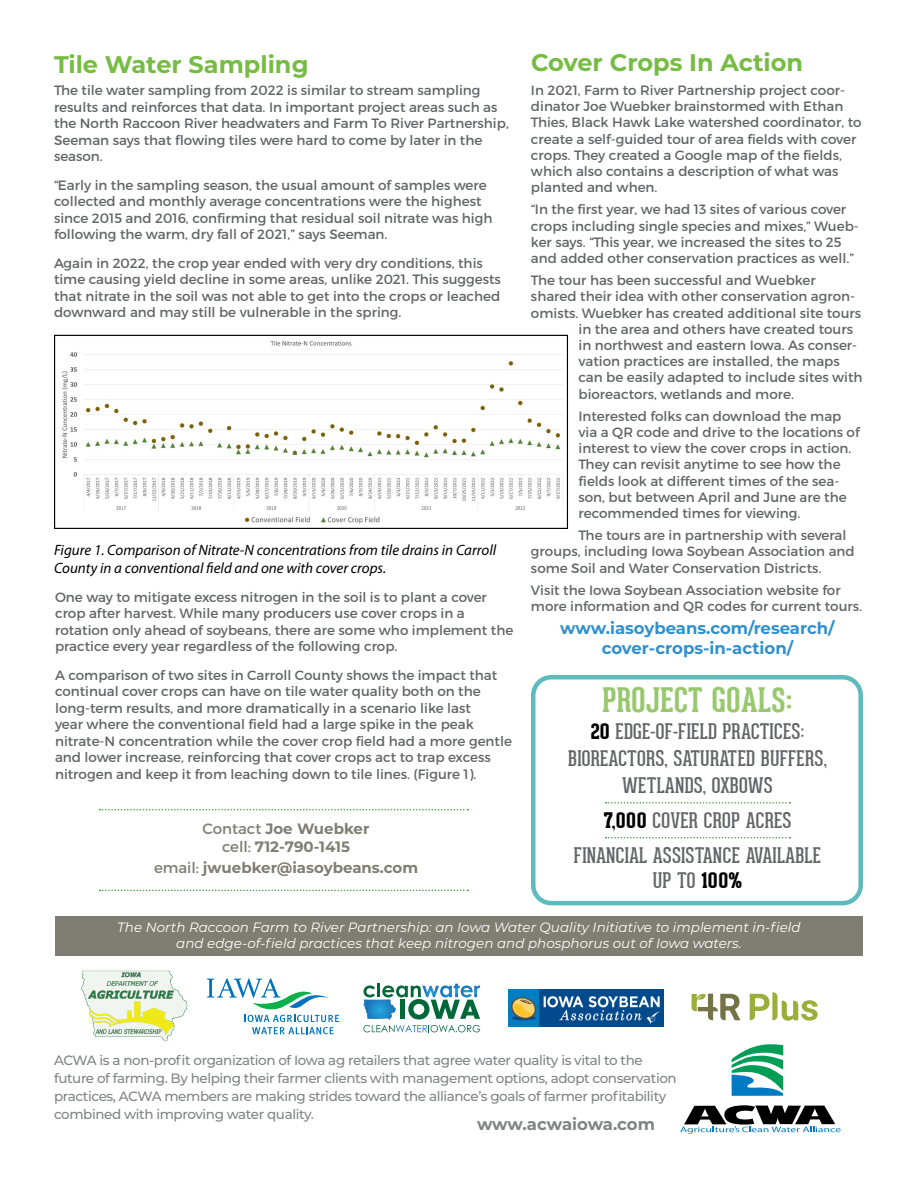
<style>
.page{position:relative;width:918px;height:1188px;background:#fff}
.page>*{position:absolute;margin:0;border:0;box-sizing:border-box;transform-origin:0 0}
.t1{font:700 33px "Geared Slab";letter-spacing:.01em;color:#98c86d}
.t2{font:700 24px "Montserrat";color:#76bc43}
.t3{font:21px/27px "Geared Slab";letter-spacing:.01em;color:#636466;text-align:center}
.t4{font:700 16.5px/19.8px "Montserrat";color:#3090ce;text-align:center}
.t5{font:700 16.5px "Montserrat";letter-spacing:-.01em;color:#808285}
.t6{font:italic 15px/18px "Myriad Pro";color:#000}
.t7{font:700 15px/18px "Montserrat";color:#7e7e73;text-align:center}
.t8{font:13.5px/16.5px "Montserrat";color:#636466}
.t9{font:500 13.5px/18px "Montserrat";letter-spacing:-.03em;color:#808285}
.t10{font:italic 13.5px/16.2px "Montserrat";color:#fff;text-align:center}
.s1{font-weight:400}
.s2{font-weight:800;color:#000}
</style>
<div class="page">
<div style="left:55px;top:916px;width:808px;height:40px;background:#7e7e73"></div>
<img style="left:61px;top:340px;width:502px;height:184px">
<div style="left:54px;top:335px;width:514px;height:194px;border:1px solid #000"></div>
<svg style="left:732px;top:1044px;width:52px;height:52px"></svg>
<svg style="left:680px;top:1105px;width:161px;height:29px"></svg>
<svg style="left:81px;top:971px;width:106px;height:70px"></svg>
<svg style="left:207px;top:978px;width:132px;height:56px"></svg>
<svg style="left:363px;top:984px;width:117px;height:48px"></svg>
<img style="left:508px;top:990px;width:155px;height:36px">
<svg style="left:750px;top:992px;width:68px;height:29px"></svg>
<svg style="left:692px;top:993px;width:48px;height:27px"></svg>
<div style="left:531px;top:675px;width:332px;height:230px;border:4px solid #5dbabe;border-radius:18px"></div>
<svg style="left:606px;top:837px;width:184px;height:1px"></svg>
<svg style="left:606px;top:802px;width:184px;height:2px"></svg>
<svg style="left:100px;top:809px;width:368px;height:1px"></svg>
<svg style="left:100px;top:890px;width:368px;height:1px"></svg>
<h2 class="t2" style="left:54px;top:47px;width:256px">Tile Water Sampling</h2>
<p class="t8" style="left:54px;top:82px;width:456px">The tile water sampling from 2022 is similar to stream sampling results and reinforces that data. In important project areas such as the North Raccoon River headwaters and Farm To River Partnership, Seeman says that flowing tiles were hard to come by later in the season.</p>
<p class="t8" style="left:54px;top:177px;width:440px">“Early in the sampling season, the usual amount of samples were collected and monthly average concentrations were the highest since 2015 and 2016, confirming that residual soil nitrate was high following the warm, dry fall of 2021,” says Seeman.</p>
<p class="t8" style="left:54px;top:255px;width:448px">Again in 2022, the crop year ended with very dry conditions, this time causing yield decline in some areas, unlike 2021. This suggests that nitrate in the soil was not able to get into the crops or leached downward and may still be vulnerable in the spring.</p>
<p class="t6" style="left:54px;top:541px;width:444px">Figure 1. Comparison of Nitrate-N concentrations from tile drains in Carroll<br>County in a conventional field and one with cover crops.</p>
<p class="t8" style="left:55px;top:589px;width:460px">One way to mitigate excess nitrogen in the soil is to plant a cover crop after harvest. While many producers use cover crops in a rotation only ahead of soybeans, there are some who implement the practice every year regardless of the following crop.</p>
<p class="t8" style="left:55px;top:667px;width:458px">A comparison of two sites in Carroll County shows the impact that continual cover crops can have on tile water quality both on the long-term results, and more dramatically in a scenario like last<br>year where the conventional field had a large spike in the peak nitrate-N concentration while the cover crop field had a more gentle and lower increase, reinforcing that cover crops act to trap excess nitrogen and keep it from leaching down to tile lines. (Figure 1).</p>
<p class="t7" style="left:203px;top:819px;width:169px"><span class="s1">Contact</span> Joe Wuebker <span class="s1">cell:</span> 712-790-1415</p>
<p class="t7" style="left:154px;top:858px;width:266px"><span class="s1">email:</span> jwuebker@iasoybeans.com</p>
<h2 class="t2" style="left:531px;top:45px;width:274px">Cover Crops In Action</h2>
<p class="t8" style="left:531px;top:82px;width:332px">In 2021, Farm to River Partnership project coor&shy;dinator Joe Wuebker brainstormed with Ethan Thies, Black Hawk Lake watershed coordinator, to create a self-guided tour of area fields with cover crops. They created a Google map of the fields, which also contains a description of what was planted and when.</p>
<p class="t8" style="left:531px;top:201px;width:329px">“In the first year, we had 13 sites of various cover crops including single species and mixes,” Wueb&shy;ker says. “This year, we increased the sites to 25 and added other conservation practices as well.”</p>
<p class="t8" style="left:531px;top:272px;width:286px">The tour has been successful and Wuebker</p>
<p class="t8" style="left:531px;top:288px;width:326px">shared their idea with other conservation agron-</p>
<p class="t8" style="left:531px;top:304px;width:332px">omists. Wuebker has created additional site tours</p>
<p class="t8" style="left:579px;top:321px;width:276px">in the area and others have created tours</p>
<p class="t8" style="left:579px;top:337px;width:280px">in northwest and eastern Iowa. As conser-</p>
<p class="t8" style="left:579px;top:353px;width:263px">vation practices are installed, the maps</p>
<p class="t8" style="left:579px;top:369px;width:286px">can be easily adapted to include sites with</p>
<p class="t8" style="left:579px;top:385px;width:217px">bioreactors, wetlands and more.</p>
<p class="t8" style="left:579px;top:408px;width:283px">Interested folks can download the map via a QR code and drive to the locations of interest to view the cover crops in action.<br>They can revisit anytime to see how the fields look at different times of the sea&shy;son, but between April and June are the recommended times for viewing.</p>
<p class="t8" style="left:531px;top:527px;width:325px;text-indent:48px">The tours are in partnership with several groups, including Iowa Soybean Association and some Soil and Water Conservation Districts.</p>
<p class="t8" style="left:531px;top:582px;width:333px">Visit the Iowa Soybean Association website for more information and QR codes for current tours.</p>
<p class="t4" style="left:560px;top:617px;width:276px">www.iasoybeans.com/research/ cover-crops-in-action/</p>
<h1 class="t1" style="left:602px;top:679px;width:192px">PROJECT GOALS:</h1>
<h3 class="t3" style="left:568px;top:718px;width:260px"><span class="s2">20</span> EDGE-OF-FIELD PRACTICES:<br>BIOREACTORS, SATURATED BUFFERS,<br>WETLANDS, OXBOWS</h3>
<h3 class="t3" style="left:574px;top:804px;width:249px;line-height:34.2px"><span class="s2">7,000</span> COVER CROP ACRES<br>FINANCIAL ASSISTANCE AVAILABLE</h3>
<h3 class="t3" style="left:653px;top:867px;width:91px">UP TO <span class="s2">100%</span></h3>
<p class="t10" style="left:117px;top:919px;width:685px">The North Raccoon Farm to River Partnership: an Iowa Water Quality Initiative to implement in-field and edge-of-field practices that keep nitrogen and phosphorus out of Iowa waters.</p>
<p class="t9" style="left:54px;top:1051px;width:624px">ACWA is a non-profit organization of Iowa ag retailers that agree water quality is vital to the future of farming. By helping their farmer clients with management options, adopt conservation practices, ACWA members are making strides toward the alliance’s goals of farmer profitability combined with improving water quality.</p>
<p class="t5" style="left:477px;top:1112px;width:179px">www.acwaiowa.com</p>
</div>
